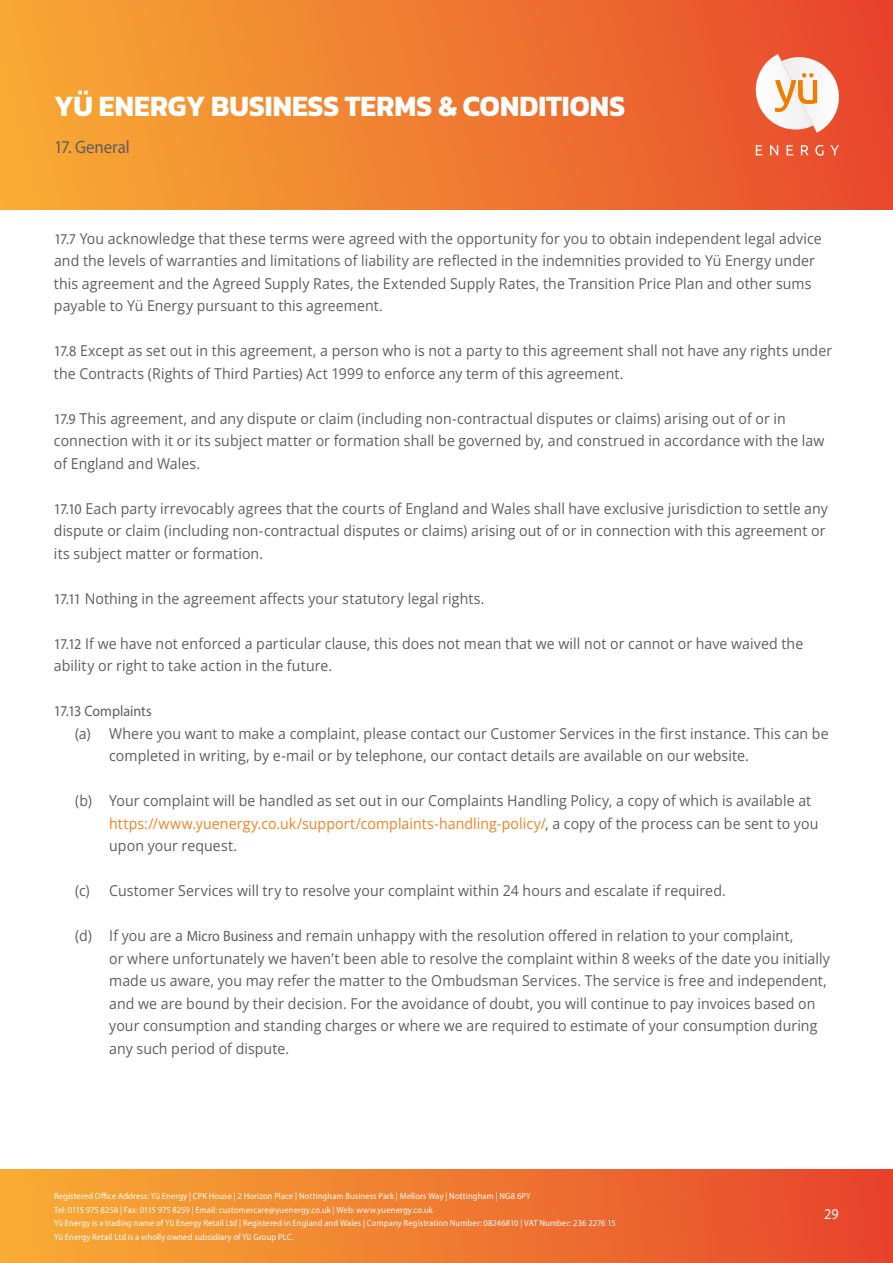
<style>
.page{position:relative;width:893px;height:1263px;background:#fff}
.page>*{position:absolute;margin:0;border:0;box-sizing:border-box;transform-origin:0 0}
.t1{font:700 30px "Kanit";color:#fff;scale:.94 1}
.t2{font:18px "Myriad Pro";letter-spacing:-.005em;color:#5f5e5e;scale:.94 1}
.t3{font:15px/22.5px "Open Sans";letter-spacing:.005em;color:#5f5e5e;scale:.94 1}
.t4{font:15px "Myriad Pro";letter-spacing:-.005em;color:#5f5e5e;scale:.94 1}
.t5{font:15px "Myriad Pro";color:#fff;scale:.94 1}
.t6{font:9px/13.5px "Myriad Pro";letter-spacing:.015em;color:#fff;scale:.94 1}
.s1{font-family:"Myriad Pro"}
.s2{color:#f08223}
</style>
<div class="page">
<div style="left:0;top:0;width:893px;height:209px;background:linear-gradient(to right,#f7ac34,#e8472d)"></div>
<div style="left:0;top:1169px;width:893px;height:94px;background:linear-gradient(to right,#f8ae34,#e7442d)"></div>
<svg style="left:750px;top:54px;width:89px;height:81px"></svg>
<svg style="left:756px;top:145px;width:6px;height:10px"></svg>
<svg style="left:770px;top:145px;width:8px;height:10px"></svg>
<svg style="left:787px;top:145px;width:6px;height:10px"></svg>
<svg style="left:801px;top:145px;width:8px;height:10px"></svg>
<svg style="left:815px;top:145px;width:8px;height:11px"></svg>
<svg style="left:830px;top:145px;width:9px;height:10px"></svg>
<h1 class="t1" style="left:54px;top:83px;width:609px">YÜ ENERGY BUSINESS TERMS &amp; CONDITIONS</h1>
<p class="t2" style="left:54px;top:136px;width:82px">17. General</p>
<p class="t3" style="left:54px;top:227px;width:818px"><span class="s1">17.7</span> You acknowledge that these terms were agreed with the opportunity for you to obtain independent legal advice and the levels of warranties and limitations of liability are reflected in the indemnities provided to Yü Energy under this agreement and the Agreed Supply Rates, the Extended Supply Rates, the Transition Price Plan and other sums payable to Yü Energy pursuant to this agreement.</p>
<p class="t3" style="left:54px;top:339px;width:829px"><span class="s1">17.8</span> Except as set out in this agreement, a person who is not a party to this agreement shall not have any rights under the Contracts (Rights of Third Parties) Act 1999 to enforce any term of this agreement.</p>
<p class="t3" style="left:54px;top:407px;width:821px"><span class="s1">17.9</span> This agreement, and any dispute or claim (including non-contractual disputes or claims) arising out of or in connection with it or its subject matter or formation shall be governed by, and construed in accordance with the law of England and Wales.</p>
<p class="t3" style="left:54px;top:497px;width:825px"><span class="s1">17.10</span> Each party irrevocably agrees that the courts of England and Wales shall have exclusive jurisdiction to settle any dispute or claim (including non-contractual disputes or claims) arising out of or in connection with this agreement or its subject matter or formation.</p>
<p class="t3" style="left:54px;top:587px;width:460px"><span class="s1">17.11</span> Nothing in the agreement affects your statutory legal rights.</p>
<p class="t3" style="left:54px;top:632px;width:799px"><span class="s1">17.12</span> If we have not enforced a particular clause, this does not mean that we will not or cannot or have waived the ability or right to take action in the future.</p>
<p class="t4" style="left:54px;top:702px;width:105px">17.13 Complaints</p>
<p class="t3" style="left:109px;top:722px;width:767px;text-indent:-34px">(a) Where you want to make a complaint, please contact our Customer Services in the first instance. This can be completed in writing, by e-mail or by telephone, our contact details are available on our website.</p>
<p class="t3" style="left:109px;top:789px;width:756px;text-indent:-34px">(b) Your complaint will be handled as set out in our Complaints Handling Policy, a copy of which is available at <span class="s2">https://www.yuenergy.co.uk/support/complaints-handling-policy/</span>, a copy of the process can be sent to you upon your request.</p>
<p class="t3" style="left:75px;top:879px;width:694px">(c) Customer Services will try to resolve your complaint within 24 hours and escalate if required.</p>
<p class="t3" style="left:109px;top:924px;width:768px;text-indent:-34px">(d) If you are a <span class="s1">Micro Business</span> and remain unhappy with the resolution offered in relation to your complaint,<br>or where unfortunately we haven’t been able to resolve the complaint within 8 weeks of the date you initially made us aware, you may refer the matter to the Ombudsman Services. The service is free and independent, and we are bound by their decision. For the avoidance of doubt, you will continue to pay invoices based on your consumption and standing charges or where we are required to estimate of your consumption during any such period of dispute.</p>
<p class="t6" style="left:54px;top:1189px;width:599px">Registered Office Address: Yü Energy | CPK House | 2 Horizon Place | Nottingham Business Park | Mellors Way | Nottingham | NG8 6PY<br>Tel: 0115 975 8258 | Fax: 0115 975 8259 | Email: customercare@yuenergy.co.uk | Web: www.yuenergy.co.uk<br>Yü Energy is a trading name of Yü Energy Retail Ltd | Registered in England and Wales | Company Registration Number: 08246810 | VAT Number: 236 2276 15<br>Yü Energy Retail Ltd is a wholly owned subsidiary of Yü Group PLC.</p>
<p class="t5" style="left:824px;top:1204px;width:17px">29</p>
</div>
